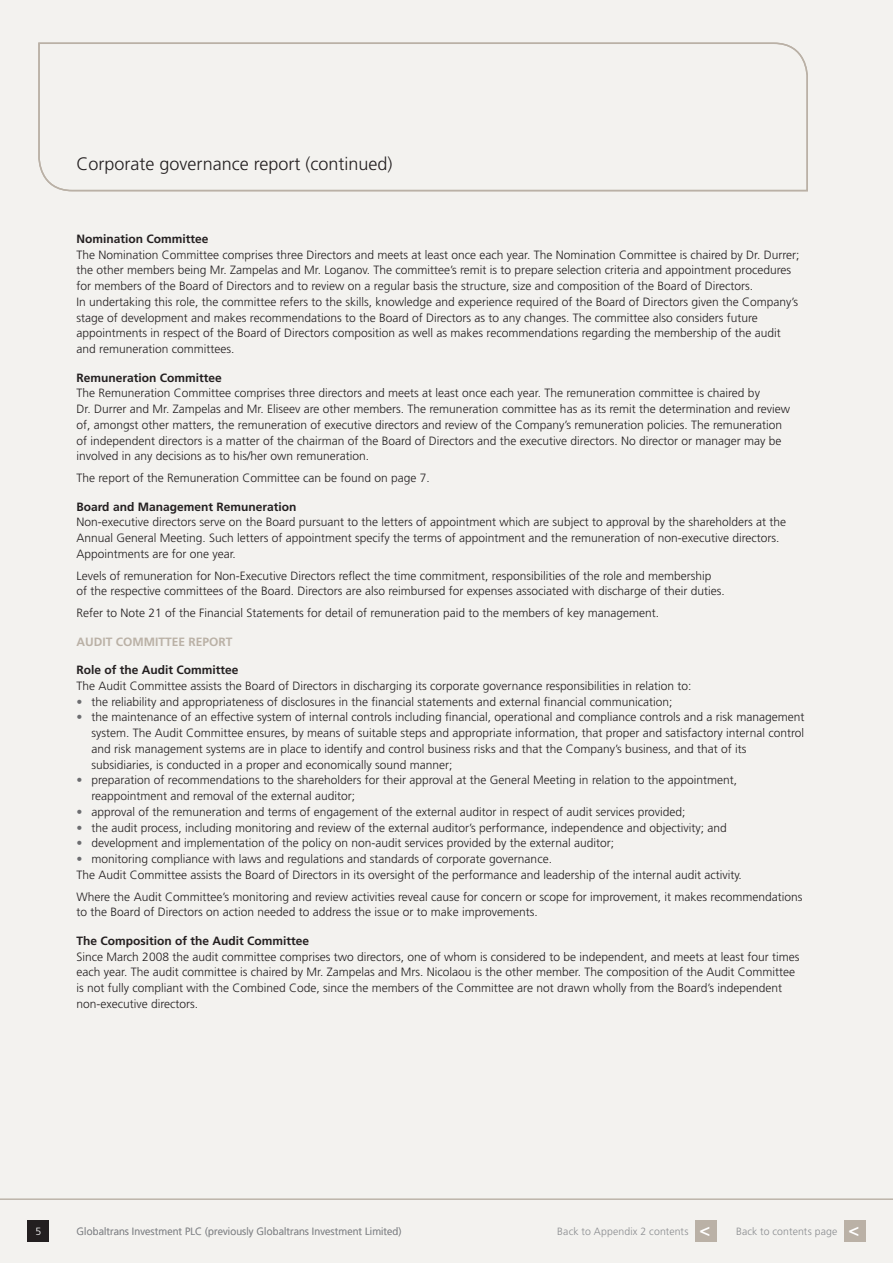
<style>
.page{position:relative;width:893px;height:1263px;background:#f3f2ef}
.page>*{position:absolute;margin:0;border:0;box-sizing:border-box;transform-origin:0 0}
.Section_Head{font:300 18px "Frutiger LT";color:#231f20}
.MainText-1stPara-BAS{font:300 12px/15.8px "Frutiger LT";color:#231f20}
.BulletText{font:300 12px/15.8px "Frutiger LT";color:#231f20}
.NEW_SPACE_BEFORE_PAR{font:300 12px/15.8px "Frutiger LT";color:#231f20}
.Subhead-2{font:700 12px "Frutiger LT";color:#231f20}
.Subhead-1{font:700 12px "Frutiger LT";color:#bab1a6}
.t1{font:300 10.5px "Frutiger LT";letter-spacing:.01em;color:#8a8c8f}
.t2{font:300 10.5px "Frutiger LT";color:#fff}
.s1{color:#6c6d70}
.s2{font-family:"Frutiger";font-weight:700;font-size:18px;color:#fff}
</style>
<div class="page">
<div style="left:844px;top:1220px;width:21px;height:22px;background:#bab1a6"></div>
<div style="left:695px;top:1220px;width:21px;height:22px;background:#bab1a6"></div>
<hr style="left:0;top:1199px;width:893px;height:1px;background:#bab1a6">
<svg style="left:38px;top:42px;width:770px;height:150px"></svg>
<div style="left:28px;top:1220px;width:21px;height:22px;background:#231f20"></div>
<p class="Section_Head" style="left:77px;top:154px;width:318px">Corporate governance report (continued)</p>
<p class="Subhead-2" style="left:77px;top:232px;width:134px">Nomination Committee</p>
<p class="MainText-1stPara-BAS" style="left:77px;top:247px;width:724px">The Nomination Committee comprises three Directors and meets at least once each year. The Nomination Committee is chaired by Dr. Durrer; the other members being Mr. Zampelas and Mr. Loganov. The committee’s remit is to prepare selection criteria and appointment procedures for members of the Board of Directors and to review on a regular basis the structure, size and composition of the Board of Directors.<br>In undertaking this role, the committee refers to the skills, knowledge and experience required of the Board of Directors given the Company’s stage of development and makes recommendations to the Board of Directors as to any changes. The committee also considers future appointments in respect of the Board of Directors composition as well as makes recommendations regarding the membership of the audit and remuneration committees.</p>
<p class="Subhead-2" style="left:77px;top:370px;width:147px">Remuneration Committee</p>
<p class="MainText-1stPara-BAS" style="left:77px;top:385px;width:715px">The Remuneration Committee comprises three directors and meets at least once each year. The remuneration committee is chaired by<br>Dr. Durrer and Mr. Zampelas and Mr. Eliseev are other members. The remuneration committee has as its remit the determination and review of, amongst other matters, the remuneration of executive directors and review of the Company’s remuneration policies. The remuneration of independent directors is a matter of the chairman of the Board of Directors and the executive directors. No director or manager may be involved in any decisions as to his/her own remuneration.</p>
<p class="NEW_SPACE_BEFORE_PAR" style="left:77px;top:470px;width:355px">The report of the Remuneration Committee can be found on page 7.</p>
<p class="Subhead-2" style="left:77px;top:499px;width:221px">Board and Management Remuneration</p>
<p class="MainText-1stPara-BAS" style="left:77px;top:514px;width:711px">Non-executive directors serve on the Board pursuant to the letters of appointment which are subject to approval by the shareholders at the<br>Annual General Meeting. Such letters of appointment specify the terms of appointment and the remuneration of non-executive directors.<br>Appointments are for one year.</p>
<p class="NEW_SPACE_BEFORE_PAR" style="left:77px;top:568px;width:650px">Levels of remuneration for Non-Executive Directors reflect the time commitment, responsibilities of the role and membership of the respective committees of the Board. Directors are also reimbursed for expenses associated with discharge of their duties.</p>
<p class="NEW_SPACE_BEFORE_PAR" style="left:77px;top:605px;width:584px">Refer to Note 21 of the Financial Statements for detail of remuneration paid to the members of key management.</p>
<p class="Subhead-1" style="left:77px;top:634px;width:58px">Audit Comm</p>
<p class="Subhead-1" style="left:155px;top:634px;width:11px">ittee</p>
<p class="Subhead-1" style="left:189px;top:634px;width:16px">Report</p>
<p class="Subhead-2" style="left:77px;top:663px;width:164px">Role of the Audit Committee</p>
<p class="MainText-1stPara-BAS" style="left:77px;top:678px;width:616px">The Audit Committee assists the Board of Directors in discharging its corporate governance responsibilities in relation to:</p>
<p class="BulletText" style="left:77px;top:694px;width:597px"><span class="s1">•</span> the reliability and appropriateness of disclosures in the financial statements and external financial communication;</p>
<p class="BulletText" style="left:91px;top:709px;width:714px;text-indent:-15px"><span class="s1">•</span> the maintenance of an effective system of internal controls including financial, operational and compliance controls and a risk management system. The Audit Committee ensures, by means of suitable steps and appropriate information, that proper and satisfactory internal control and risk management systems are in place to identify and control business risks and that the Company’s business, and that of its subsidiaries, is conducted in a proper and economically sound manner;</p>
<p class="BulletText" style="left:91px;top:772px;width:647px;text-indent:-15px"><span class="s1">•</span> preparation of recommendations to the shareholders for their approval at the General Meeting in relation to the appointment, reappointment and removal of the external auditor;</p>
<p class="BulletText" style="left:77px;top:804px;width:610px"><span class="s1">•</span> approval of the remuneration and terms of engagement of the external auditor in respect of audit services provided;</p>
<p class="BulletText" style="left:77px;top:820px;width:652px"><span class="s1">•</span> the audit process, including monitoring and review of the external auditor’s performance, independence and objectivity; and</p>
<p class="BulletText" style="left:77px;top:835px;width:539px"><span class="s1">•</span> development and implementation of the policy on non-audit services provided by the external auditor;</p>
<p class="BulletText" style="left:77px;top:851px;width:477px"><span class="s1">•</span> monitoring compliance with laws and regulations and standards of corporate governance.</p>
<p class="MainText-1stPara-BAS" style="left:77px;top:867px;width:667px">The Audit Committee assists the Board of Directors in its oversight of the performance and leadership of the internal audit activity.</p>
<p class="NEW_SPACE_BEFORE_PAR" style="left:77px;top:889px;width:727px">Where the Audit Committee’s monitoring and review activities reveal cause for concern or scope for improvement, it makes recommendations to the Board of Directors on action needed to address the issue or to make improvements.</p>
<p class="Subhead-2" style="left:77px;top:933px;width:234px">The Composition of the Audit Committee</p>
<p class="MainText-1stPara-BAS" style="left:77px;top:949px;width:724px">Since March 2008 the audit committee comprises two directors, one of whom is considered to be independent, and meets at least four times each year. The audit committee is chaired by Mr. Zampelas and Mrs. Nicolaou is the other member. The composition of the Audit Committee is not fully compliant with the Combined Code, since the members of the Committee are not drawn wholly from the Board’s independent non-executive directors.</p>
<p class="t2" style="left:35px;top:1225px;width:7px">5</p>
<p class="t1" style="left:77px;top:1225px;width:327px">Globaltrans Investment PLC (previously Globaltrans Investment Limited)</p>
<p class="t1" style="left:557px;top:1225px;width:154px">Back to Appendix 2 contents <span class="s2">&lt;</span></p>
<p class="t1" style="left:736px;top:1225px;width:125px">Back to contents page <span class="s2">&lt;</span></p>
</div>
